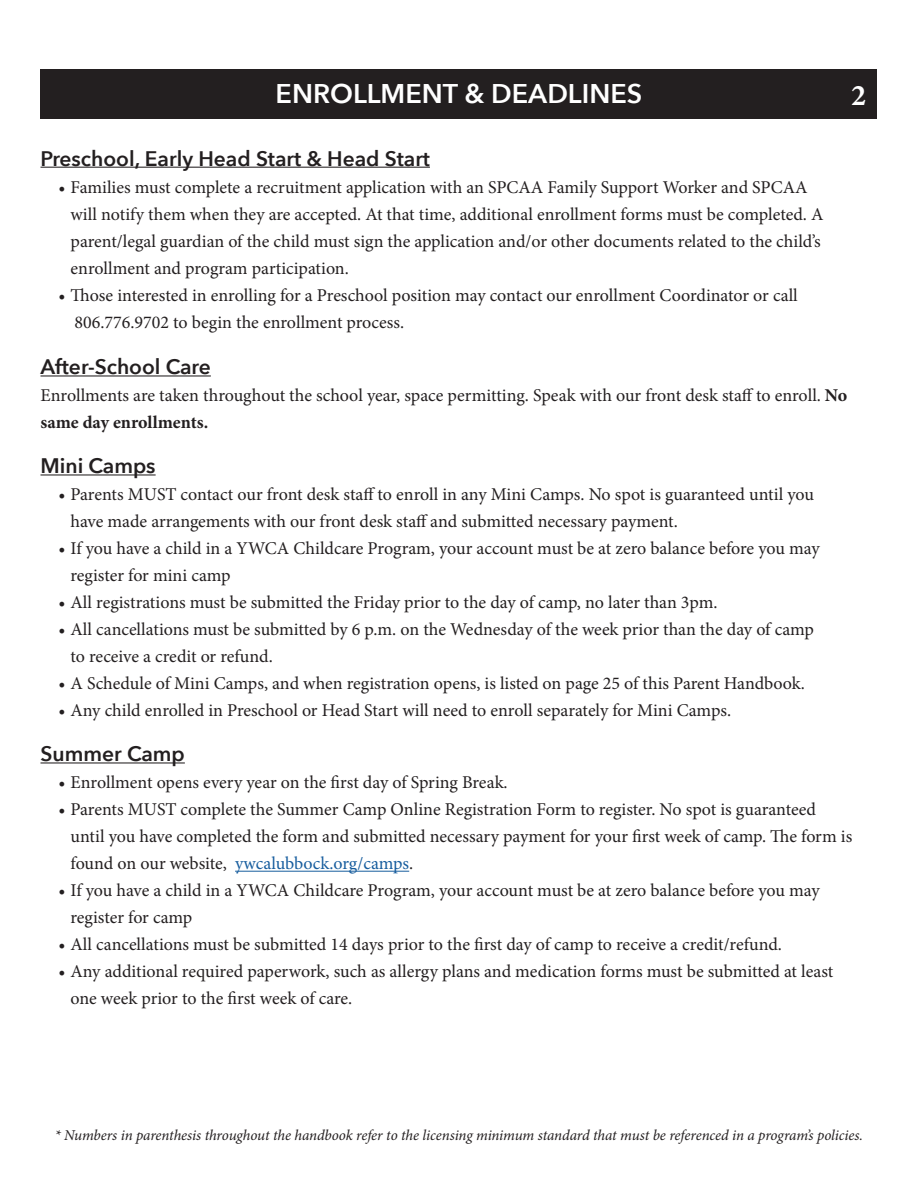
<style>
.page{position:relative;width:918px;height:1188px;background:#fff}
.page>*{position:absolute;margin:0;border:0;box-sizing:border-box;transform-origin:0 0}
.t1{font:700 30px "Minion Pro";color:#fff}
.t2{font:600 27px "Avenir Next";color:#fff}
.t3{font:600 21px "Avenir Next";color:#231f20}
.t4{font:18px/27px "Minion Pro";letter-spacing:-.005em;color:#231f20}
.t5{font:italic 15px "Minion Pro";letter-spacing:-.01em;color:#231f20}
.s1{font-weight:700}
.s2{color:#175d9e}
</style>
<div class="page">
<div style="left:40px;top:70px;width:838px;height:49px;background:#231f20"></div>
<hr style="left:40px;top:167px;width:390px;height:1px;background:#231f20">
<hr style="left:40px;top:375px;width:171px;height:2px;background:#231f20">
<hr style="left:40px;top:474px;width:116px;height:1px;background:#231f20">
<hr style="left:40px;top:762px;width:145px;height:1px;background:#231f20">
<hr style="left:235px;top:871px;width:174px;height:1px;background:#175d9e">
<p class="t2" style="left:276px;top:70px;width:368px">ENROLLMENT &amp; DEADLINES</p>
<p class="t1" style="left:851px;top:74px;width:16px">2</p>
<p class="t3" style="left:40px;top:140px;width:391px">Preschool, Early Head Start &amp; Head Start</p>
<p class="t4" style="left:58px;top:173px;width:751px">• Families must complete a recruitment application with an SPCAA Family Support Worker and SPCAA</p>
<p class="t4" style="left:71px;top:200px;width:754px">will notify them when they are accepted. At that time, additional enrollment forms must be completed. A</p>
<p class="t4" style="left:71px;top:227px;width:752px">parent/legal guardian of the child must sign the application and/or other documents related to the child’s</p>
<p class="t4" style="left:71px;top:254px;width:280px">enrollment and program participation.</p>
<p class="t4" style="left:75px;top:281px;width:725px;text-indent:-16px">• Those interested in enrolling for a Preschool position may contact our enrollment Coordinator or call<br>806.776.9702 to begin the enrollment process.</p>
<p class="t3" style="left:40px;top:349px;width:172px">After-School Care</p>
<p class="t4" style="left:40px;top:382px;width:808px">Enrollments are taken throughout the school year, space permitting. Speak with our front desk staff to enroll. <span class="s1">No same day enrollments.</span></p>
<p class="t3" style="left:40px;top:448px;width:117px">Mini Camps</p>
<p class="t4" style="left:58px;top:481px;width:757px">• Parents MUST contact our front desk staff to enroll in any Mini Camps. No spot is guaranteed until you</p>
<p class="t4" style="left:71px;top:508px;width:609px">have made arrangements with our front desk staff and submitted necessary payment.</p>
<p class="t4" style="left:58px;top:535px;width:763px">• If you have a child in a YWCA Childcare Program, your account must be at zero balance before you may</p>
<p class="t4" style="left:71px;top:562px;width:162px">register for mini camp</p>
<p class="t4" style="left:58px;top:589px;width:661px">• All registrations must be submitted the Friday prior to the day of camp, no later than 3pm.</p>
<p class="t4" style="left:58px;top:616px;width:757px">• All cancellations must be submitted by 6 p.m. on the Wednesday of the week prior than the day of camp</p>
<p class="t4" style="left:71px;top:643px;width:204px">to receive a credit or refund.</p>
<p class="t4" style="left:58px;top:670px;width:748px">• A Schedule of Mini Camps, and when registration opens, is listed on page 25 of this Parent Handbook.</p>
<p class="t4" style="left:58px;top:697px;width:674px">• Any child enrolled in Preschool or Head Start will need to enroll separately for Mini Camps.</p>
<p class="t3" style="left:40px;top:736px;width:146px">Summer Camp</p>
<p class="t4" style="left:58px;top:769px;width:451px">• Enrollment opens every year on the first day of Spring Break.</p>
<p class="t4" style="left:58px;top:796px;width:759px">• Parents MUST complete the Summer Camp Online Registration Form to register. No spot is guaranteed</p>
<p class="t4" style="left:71px;top:823px;width:783px">until you have completed the form and submitted necessary payment for your first week of camp. The form is found on our website, <span class="s2">ywcalubbock.org/camps</span>.</p>
<p class="t4" style="left:58px;top:877px;width:763px">• If you have a child in a YWCA Childcare Program, your account must be at zero balance before you may</p>
<p class="t4" style="left:71px;top:904px;width:123px">register for camp</p>
<p class="t4" style="left:58px;top:931px;width:725px">• All cancellations must be submitted 14 days prior to the first day of camp to receive a credit/refund.</p>
<p class="t4" style="left:58px;top:958px;width:776px">• Any additional required paperwork, such as allergy plans and medication forms must be submitted at least</p>
<p class="t4" style="left:71px;top:985px;width:283px">one week prior to the first week of care.</p>
<p class="t5" style="left:55px;top:1125px;width:810px">* Numbers in parenthesis throughout the handbook refer to the licensing minimum standard that must be referenced in a program’s policies.</p>
</div>
